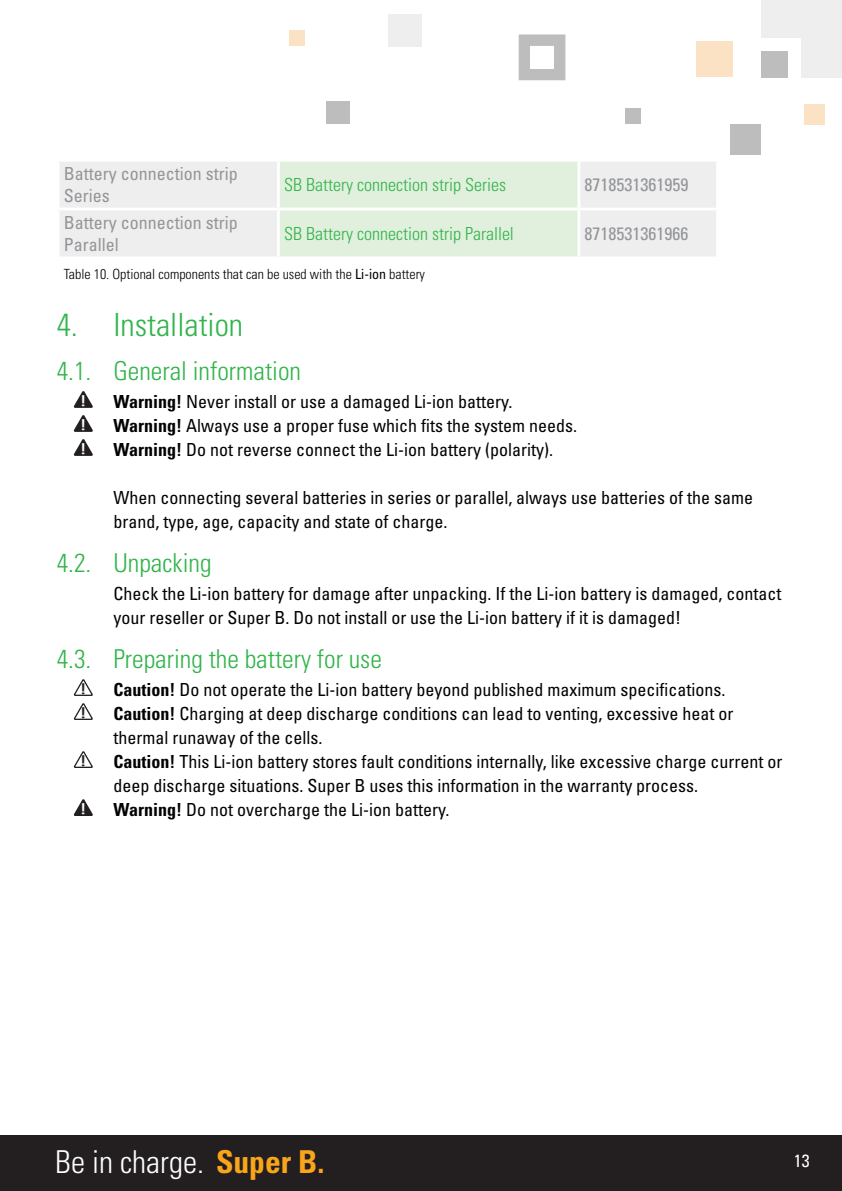
<style>
.page{position:relative;width:842px;height:1191px;background:#fff}
.page>*{position:absolute;margin:0;border:0;box-sizing:border-box;transform-origin:0 0}
.t1{font:300 condensed 32px "Univers LT Std";color:#31b44a}
.t2{font:300 condensed 31.6px "Univers LT Std";color:#fff}
.t3{font:300 condensed 26px "Univers LT Std";color:#31b44a}
.Warnings{font:condensed 18px/24px "Univers LT Std";color:#010203}
.tabel_stijl_grijs{font:condensed 18px/21.6px "Univers LT Std";color:#939598}
.tabel_stijl_groen{font:300 condensed 18px "Univers LT Std";color:#31b44a}
.t4{font:condensed 17.8px "Univers LT Std";color:#fff}
.t5{font:16.2px "Calibri";color:#fff;scale:1.53 1}
.t6{font:16.2px "Calibri";color:#231f20;scale:1.53 1}
.t7{font:300 condensed 14px "Univers LT Std";color:#010203}
.s1{font-weight:400}
.s2{font-weight:700}
.s3{font-weight:700;color:#f9a51b}
</style>
<div class="page">
<div style="left:0;top:1135px;width:842px;height:56px;background:#231f20"></div>
<div style="left:326px;top:101px;width:24px;height:22px;background:#bdbdbd"></div>
<div style="left:289px;top:30px;width:16px;height:16px;background:#fce2c4"></div>
<div style="left:388px;top:14px;width:33px;height:33px;background:#eee"></div>
<div style="left:519px;top:34px;width:46px;height:46px;background:#bdbdbd"></div>
<div style="left:530px;top:46px;width:24px;height:23px;background:#fff"></div>
<div style="left:761px;top:52px;width:27px;height:26px;background:#bdbdbd"></div>
<div style="left:804px;top:105px;width:20px;height:20px;background:#fce2c4"></div>
<div style="left:802px;top:38px;width:40px;height:40px;background:#eee"></div>
<div style="left:802px;top:0;width:40px;height:38px;background:#eee"></div>
<div style="left:761px;top:0;width:41px;height:38px;background:#eee"></div>
<div style="left:730px;top:125px;width:31px;height:30px;background:#bdbdbd"></div>
<div style="left:696px;top:41px;width:37px;height:36px;background:#fce2c4"></div>
<div style="left:625px;top:109px;width:16px;height:15px;background:#bdbdbd"></div>
<div style="left:60px;top:162px;width:656px;height:94px;background:#eeeeef"></div>
<div style="left:280px;top:162px;width:297px;height:94px;background:#e1efdd"></div>
<hr style="left:57px;top:208px;width:221px;height:2px;background:#fff">
<hr style="left:278px;top:208px;width:301px;height:2px;background:#fff">
<hr style="left:579px;top:208px;width:140px;height:2px;background:#fff">
<hr style="left:277px;top:162px;width:3px;height:46px;background:#fff">
<hr style="left:577px;top:162px;width:3px;height:46px;background:#fff">
<hr style="left:277px;top:210px;width:3px;height:46px;background:#fff">
<hr style="left:577px;top:210px;width:3px;height:46px;background:#fff">
<svg style="left:74px;top:391px;width:19px;height:17px"></svg>
<svg style="left:74px;top:415px;width:19px;height:17px"></svg>
<svg style="left:74px;top:439px;width:19px;height:17px"></svg>
<svg style="left:74px;top:679px;width:19px;height:17px"></svg>
<svg style="left:74px;top:703px;width:19px;height:17px"></svg>
<svg style="left:74px;top:751px;width:19px;height:17px"></svg>
<svg style="left:74px;top:799px;width:19px;height:17px"></svg>
<p class="tabel_stijl_grijs" style="left:64px;top:163px;width:175px">Battery connection strip<br>Series</p>
<p class="tabel_stijl_groen" style="left:284px;top:174px;width:223px">SB Battery connection strip Series</p>
<p class="tabel_stijl_grijs" style="left:585px;top:174px;width:105px">8718531361959</p>
<p class="tabel_stijl_grijs" style="left:64px;top:212px;width:175px">Battery connection strip<br>Parallel</p>
<p class="tabel_stijl_groen" style="left:284px;top:223px;width:231px">SB Battery connection strip Parallel</p>
<p class="tabel_stijl_grijs" style="left:585px;top:222px;width:105px">8718531361966</p>
<p class="t7" style="left:64px;top:266px;width:363px">Table 10. Optional components that can be used with the <span class="s1">Li-ion</span> battery</p>
<p class="t1" style="left:57px;top:306px;width:188px">4. Installation</p>
<p class="t3" style="left:57px;top:355px;width:246px">4.1. General information</p>
<p class="t5" style="left:79px;top:390px;width:7px">!</p>
<p class="Warnings" style="left:113px;top:389px;width:400px"><span class="s2">Warning!</span> Never install or use a damaged Li-ion battery.</p>
<p class="t5" style="left:79px;top:414px;width:7px">!</p>
<p class="Warnings" style="left:113px;top:413px;width:465px"><span class="s2">Warning!</span> Always use a proper fuse which fits the system needs.</p>
<p class="t5" style="left:79px;top:438px;width:7px">!</p>
<p class="Warnings" style="left:113px;top:437px;width:441px"><span class="s2">Warning!</span> Do not reverse connect the Li-ion battery (polarity).</p>
<p class="Warnings" style="left:113px;top:485px;width:641px">When connecting several batteries in series or parallel, always use batteries of the same brand, type, age, capacity and state of charge.</p>
<p class="t3" style="left:57px;top:547px;width:156px">4.2. Unpacking</p>
<p class="Warnings" style="left:113px;top:581px;width:669px">Check the Li-ion battery for damage after unpacking. If the Li-ion battery is damaged, contact your reseller or Super B. Do not install or use the Li-ion battery if it is damaged!</p>
<p class="t3" style="left:57px;top:643px;width:327px">4.3. Preparing the battery for use</p>
<p class="t6" style="left:79px;top:678px;width:7px">!</p>
<p class="Warnings" style="left:113px;top:677px;width:613px"><span class="s2">Caution!</span> Do not operate the Li-ion battery beyond published maximum specifications.</p>
<p class="t6" style="left:79px;top:702px;width:7px">!</p>
<p class="Warnings" style="left:113px;top:701px;width:621px"><span class="s2">Caution!</span> Charging at deep discharge conditions can lead to venting, excessive heat or thermal runaway of the cells.</p>
<p class="t6" style="left:79px;top:750px;width:7px">!</p>
<p class="Warnings" style="left:113px;top:749px;width:671px"><span class="s2">Caution!</span> This Li-ion battery stores fault conditions internally, like excessive charge current or deep discharge situations. Super B uses this information in the warranty process.</p>
<p class="t5" style="left:79px;top:798px;width:7px">!</p>
<p class="Warnings" style="left:113px;top:797px;width:337px"><span class="s2">Warning!</span> Do not overcharge the Li-ion battery.</p>
<h2 class="t2" style="left:55px;top:1143px;width:271px">Be in charge. <span class="s3">Super B.</span></h2>
<p class="t4" style="left:794px;top:1149px;width:17px">13</p>
</div>
